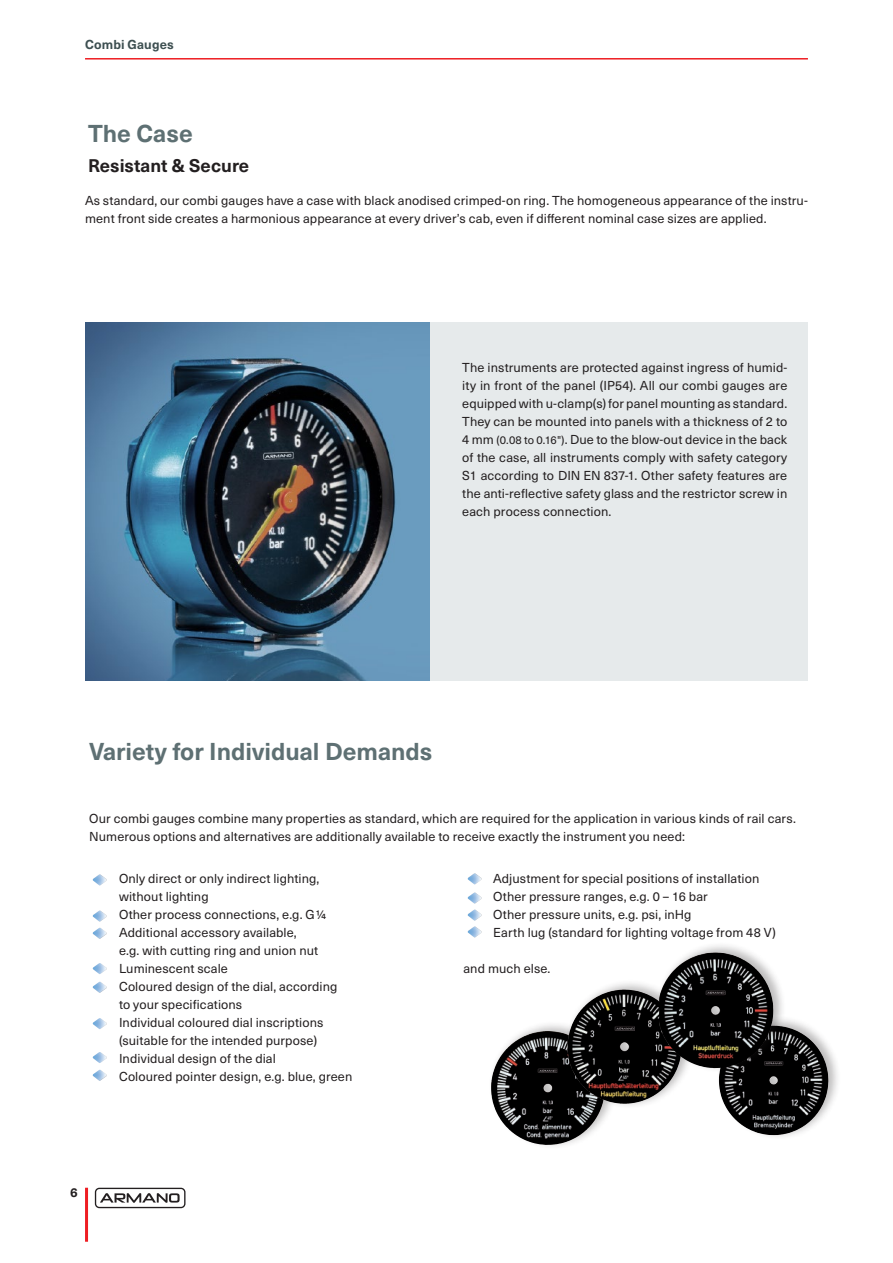
<style>
.page{position:relative;width:893px;height:1263px;background:#fff}
.page>*{position:absolute;margin:0;border:0;box-sizing:border-box;transform-origin:0 0}
.t1{font:700 24px "Neue Haas Unica W1 G";color:#5e7073}
.t2{font:700 18px "Neue Haas Unica W1 G";color:#231f20}
.t3{font:12.75px/18px "Neue Haas Unica W1 G";letter-spacing:.01em;color:#231f20}
.t4{font:700 12.75px "Neue Haas Unica W1 G";letter-spacing:.01em;color:#3d4f51}
.t5{font:700 12.75px "Neue Haas Unica W1 G";color:#231f20}
.s1{font-size:11.25px}
</style>
<div class="page">
<hr style="left:85px;top:1188px;width:3px;height:54px;background:#ee1d23">
<div style="left:95px;top:1188px;width:90px;height:20px;border:1px solid #231f20;border-radius:4px"></div>
<svg style="left:100px;top:1193px;width:80px;height:10px"></svg>
<hr style="left:85px;top:58px;width:723px;height:2px;background:#ee1d23">
<div style="left:85px;top:322px;width:723px;height:358px;background:#e6eaeb"></div>
<div style="left:488px;top:1020px;width:130px;height:130px;background:#231f20;opacity:.3"></div>
<img style="left:491px;top:1031px;width:54px;height:72px">
<div style="left:716px;top:1015px;width:126px;height:125px;background:#231f20;opacity:.3"></div>
<div style="left:564px;top:978px;width:131px;height:131px;background:#231f20;opacity:.3"></div>
<img style="left:567px;top:989px;width:55px;height:64px">
<div style="left:656px;top:941px;width:131px;height:132px;background:#231f20;opacity:.3"></div>
<img style="left:659px;top:952px;width:53px;height:72px">
<img style="left:93px;top:874px;width:14px;height:11px">
<img style="left:93px;top:963px;width:14px;height:11px">
<img style="left:93px;top:928px;width:14px;height:11px">
<img style="left:93px;top:1052px;width:14px;height:11px">
<img style="left:93px;top:982px;width:14px;height:11px">
<img style="left:93px;top:1070px;width:14px;height:11px">
<img style="left:468px;top:873px;width:14px;height:11px">
<img style="left:93px;top:910px;width:14px;height:11px">
<img style="left:93px;top:1018px;width:14px;height:11px">
<svg style="left:468px;top:926px;width:14px;height:11px"></svg>
<img style="left:468px;top:909px;width:14px;height:12px">
<img style="left:468px;top:892px;width:14px;height:11px">
<img style="left:85px;top:322px;width:344px;height:358px">
<p class="t4" style="left:85px;top:35px;width:90px">Combi Gauges</p>
<h1 class="t1" style="left:88px;top:115px;width:106px">The Case</h1>
<h2 class="t2" style="left:88px;top:152px;width:163px">Resistant &amp; Secure</h2>
<p class="t3" style="left:85px;top:191px;width:724px">As standard, our combi gauges have a case with black anodised crimped-on ring. The homogeneous appearance of the instru&shy;ment front side creates a harmonious appearance at every driver’s cab, even if different nominal case sizes are applied.</p>
<p class="t3" style="left:462px;top:358px;width:327px;text-align:justify">The instruments are protected against ingress of humid&shy;ity in front of the panel (IP54). All our combi gauges are equipped with u-clamp(s) for panel mounting as standard.<br>They can be mounted into panels with a thickness of 2 to 4 mm <span class="s1">(0.08 to 0.16")</span>. Due to the blow-out device in the back of the case, all instruments comply with safety category S1 according to DIN EN 837-1. Other safety features are the anti-reflective safety glass and the restrictor screw in each process connection.</p>
<h1 class="t1" style="left:89px;top:734px;width:345px">Variety for Individual Demands</h1>
<p class="t3" style="left:89px;top:809px;width:708px">Our combi gauges combine many properties as standard, which are required for the application in various kinds of rail cars.<br>Numerous options and alternatives are additionally available to receive exactly the instrument you need:</p>
<p class="t3" style="left:119px;top:869px;width:235px">Only direct or only indirect lighting, without lighting<br>Other process connections, e.g. G1/4<br>Additional accessory available,<br>e.g. with cutting ring and union nut<br>Luminescent scale<br>Coloured design of the dial, according<br>to your specifications<br>Individual coloured dial inscriptions (suitable for the intended purpose)<br>Individual design of the dial<br>Coloured pointer design, e.g. blue, green</p>
<p class="t3" style="left:493px;top:869px;width:284px">Adjustment for special positions of installation Other pressure ranges, e.g. 0 – 16 bar<br>Other pressure units, e.g. psi, inHg<br>Earth lug (standard for lighting voltage from 48 V)</p>
<p class="t3" style="left:463px;top:959px;width:88px">and much else.</p>
<p class="t5" style="left:70px;top:1183px;width:9px">6</p>
</div>
